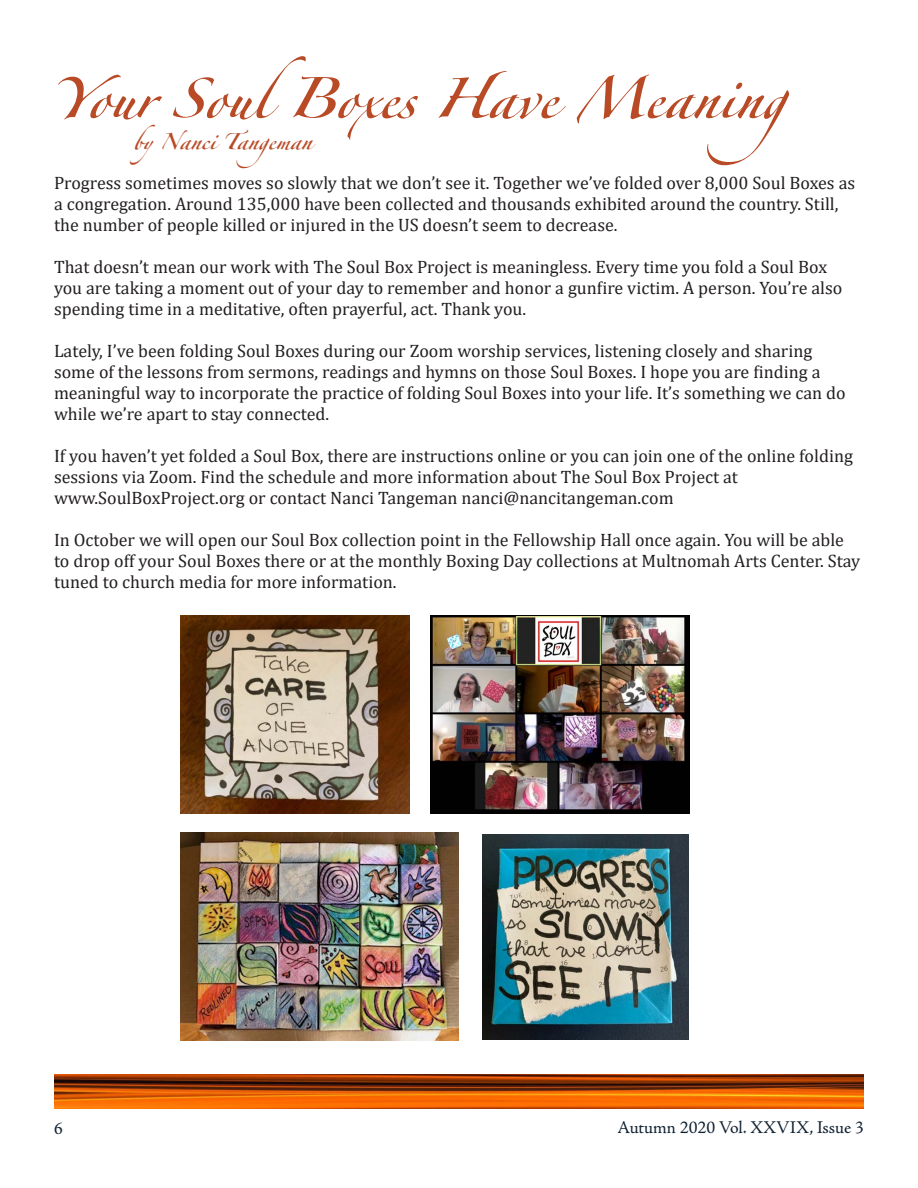
<style>
.page{position:relative;width:918px;height:1188px;background:#fff}
.page>*{position:absolute;margin:0;border:0;box-sizing:border-box;transform-origin:0 0}
.t1{font:90px "Zapfino Forte LT Pro";color:#b84a26}
.t2{font:36px "Zapfino Forte LT Pro";color:#b84a26}
.t3{font:18px/21px "Cambria";color:#231f20}
.t4{font:18px "Adobe Jenson Pro";letter-spacing:-.005em;color:#102131}
.t5{font:18px "Minion Pro";color:#102131}
</style>
<div class="page">
<img style="left:54px;top:1074px;width:810px;height:35px">
<img style="left:483px;top:834px;width:205px;height:206px">
<img style="left:180px;top:615px;width:230px;height:198px">
<img style="left:430px;top:615px;width:259px;height:198px">
<img style="left:181px;top:833px;width:277px;height:208px">
<p class="t1" style="left:54px;top:33px;width:791px">Your Soul Boxes Have Meaning</p>
<p class="t2" style="left:133px;top:115px;width:180px">by Nanci Tangeman</p>
<p class="t3" style="left:54px;top:172px;width:803px">Progress sometimes moves so slowly that we don’t see it. Together we’ve folded over 8,000 Soul Boxes as a congregation. Around 135,000 have been collected and thousands exhibited around the country. Still, the number of people killed or injured in the US doesn’t seem to decrease.</p>
<p class="t3" style="left:54px;top:256px;width:790px">That doesn’t mean our work with The Soul Box Project is meaningless. Every time you fold a Soul Box you are taking a moment out of your day to remember and honor a gunfire victim. A person. You’re also spending time in a meditative, often prayerful, act. Thank you.</p>
<p class="t3" style="left:54px;top:340px;width:793px">Lately, I’ve been folding Soul Boxes during our Zoom worship services, listening closely and sharing some of the lessons from sermons, readings and hymns on those Soul Boxes. I hope you are finding a meaningful way to incorporate the practice of folding Soul Boxes into your life. It’s something we can do while we’re apart to stay connected.</p>
<p class="t3" style="left:54px;top:445px;width:800px">If you haven’t yet folded a Soul Box, there are instructions online or you can join one of the online folding sessions via Zoom. Find the schedule and more information about The Soul Box Project at</p>
<p class="t3" style="left:54px;top:487px;width:621px">www.SoulBoxProject.org or contact Nanci Tangeman nanci@nancitangeman.com</p>
<p class="t3" style="left:54px;top:529px;width:808px">In October we will open our Soul Box collection point in the Fellowship Hall once again. You will be able to drop off your Soul Boxes there or at the monthly Boxing Day collections at Multnomah Arts Center. Stay tuned to church media for more information.</p>
<p class="t5" style="left:54px;top:1116px;width:10px">6</p>
<p class="t4" style="left:617px;top:1118px;width:248px">Autumn 2020 Vol. XXVIX, Issue 3</p>
</div>
